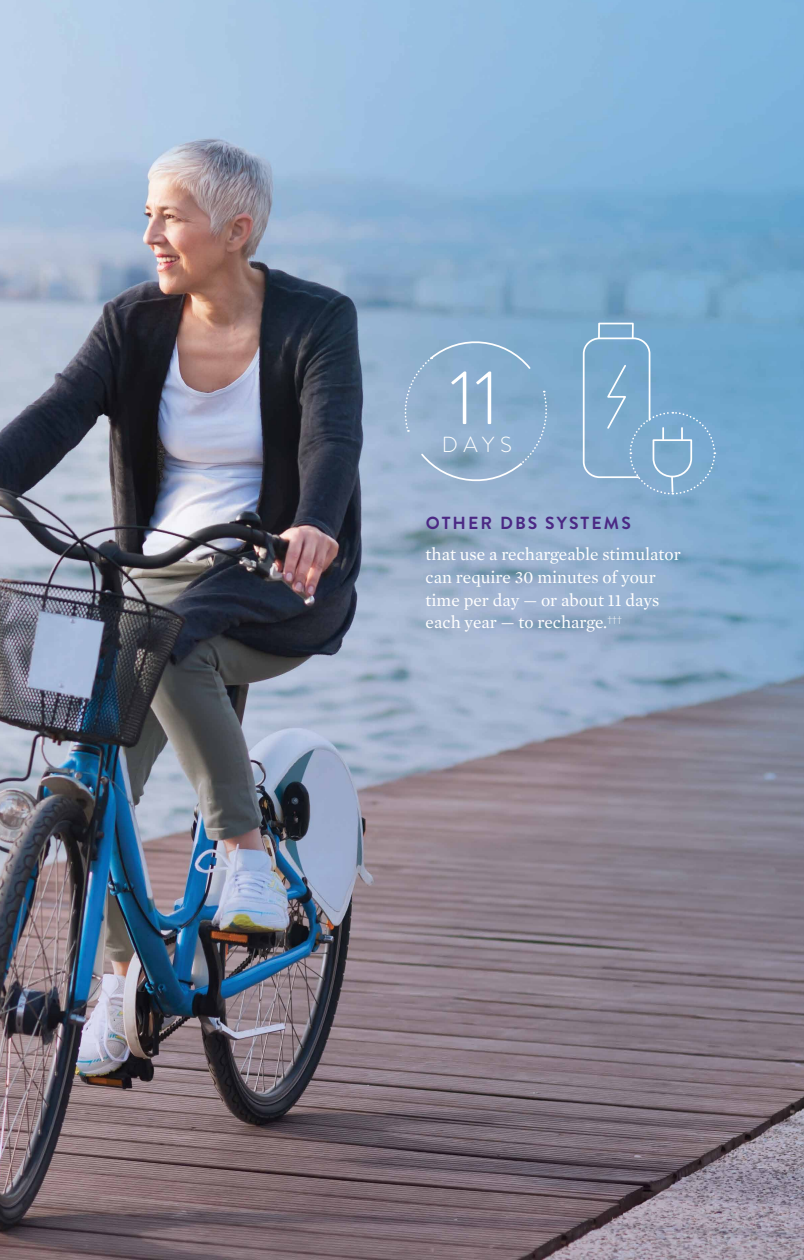
<style>
.page{position:relative;width:804px;height:1260px;background:#fff}
.page>*{position:absolute;margin:0;border:0;box-sizing:border-box;transform-origin:0 0}
.t1{font:300 77.17px "Brandon Grotesque";color:#fff}
.t2{font:300 21.7px "Brandon Grotesque";color:#fff}
.t3{font:17.5px/22.8px "Mercury Text G1";color:#fff}
.t4{font:700 17.5px "Brandon Grotesque";letter-spacing:.12em;color:#4b2884}
</style>
<div class="page">
<img style="left:0;top:0;width:803px;height:1260px">
<div style="left:598px;top:323px;width:35px;height:16px;border:2px solid #fff"></div>
<svg style="left:581px;top:337px;width:134px;height:158px;background:#81aed0"></svg>
<svg style="left:401px;top:334px;width:149px;height:155px;background:#91b1cf"></svg>
<h1 class="t1" style="left:450px;top:345px;width:51px">11</h1>
<p class="t2" style="left:441px;top:430px;width:72px">DAYS</p>
<p class="t4" style="left:425px;top:511px;width:206px">OTHER DBS SYSTEMS</p>
<p class="t3" style="left:425px;top:542px;width:256px">that use a rechargeable stimulator can require 30 minutes of your time per day — or about 11 days each year — to recharge.<sup>†††</sup></p>
</div>
